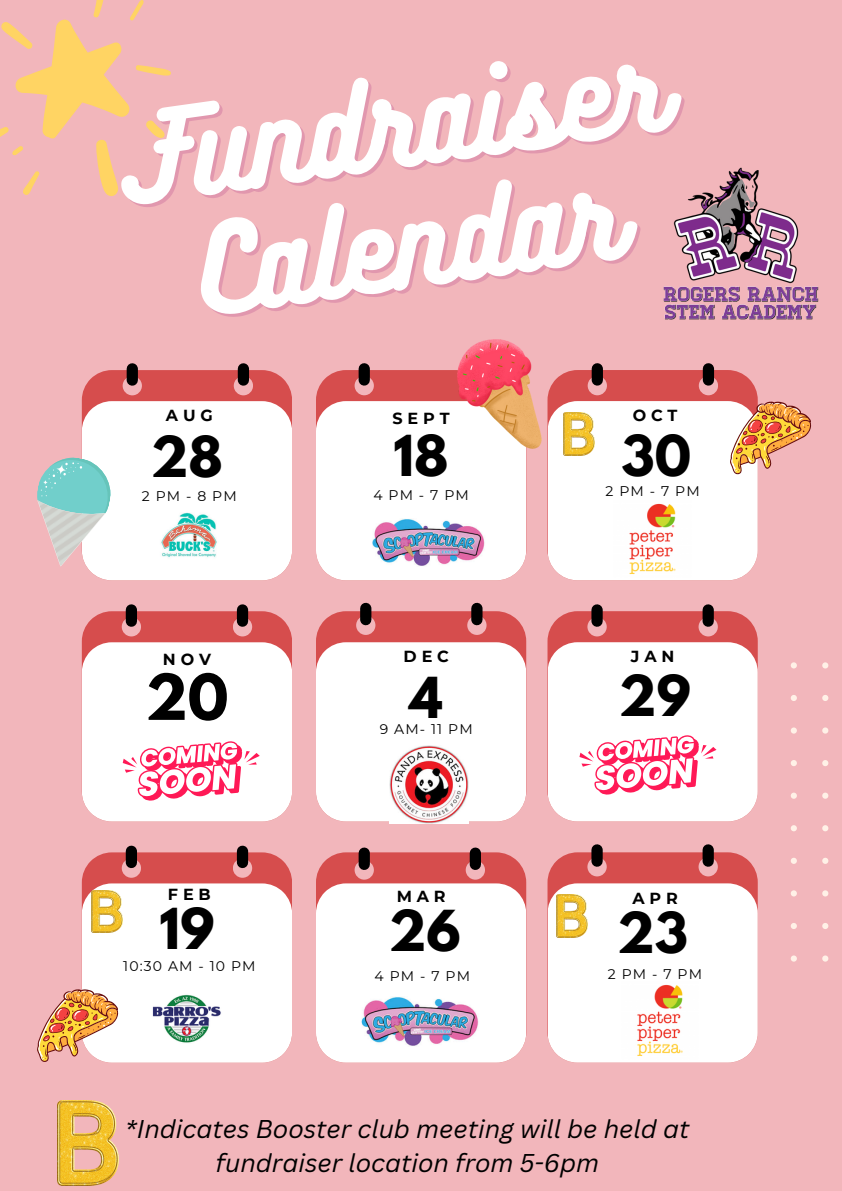
<style>
.page{position:relative;width:842px;height:1191px;background:#fff}
.page>*{position:absolute;margin:0;border:0;box-sizing:border-box;transform-origin:0 0}
.t1{font:110px "Bukhari Script";color:#fff}
.t2{font:700 56px "League Spartan";color:#000}
.t3{font:700 50px "League Spartan";color:#000}
.t4{font:italic 25px/34.5px "Canva Sans";color:#000;text-align:center}
.t5{font:700 16px "Montserrat";letter-spacing:.3em;color:#000}
.t6{font:14px "Montserrat";letter-spacing:.08em;color:#000}
</style>
<div class="page">
<div style="left:0;top:0;width:842px;height:1190px;background:#f2b6bb"></div>
<svg style="left:82px;top:370px;width:210px;height:31px;background:#d75454"></svg>
<svg style="left:123px;top:376px;width:19px;height:19px"></svg>
<svg style="left:234px;top:376px;width:19px;height:19px"></svg>
<div style="left:127px;top:369px;width:11px;height:11px;background:#000"></div>
<div style="left:238px;top:369px;width:11px;height:11px;background:#000"></div>
<div style="left:316px;top:370px;width:141px;height:31px;background:#d64d4d"></div>
<div style="left:316px;top:401px;width:210px;height:179px;background:#fff"></div>
<svg style="left:547px;top:370px;width:211px;height:31px;background:#d75455"></svg>
<svg style="left:82px;top:611px;width:210px;height:31px;background:#d75455"></svg>
<svg style="left:316px;top:611px;width:210px;height:31px;background:#d75455"></svg>
<div style="left:316px;top:642px;width:210px;height:179px;background:#fff"></div>
<svg style="left:547px;top:611px;width:211px;height:184px;background:#d85858"></svg>
<svg style="left:82px;top:852px;width:210px;height:31px;background:#d85556"></svg>
<svg style="left:316px;top:852px;width:210px;height:31px;background:#d75555"></svg>
<div style="left:316px;top:883px;width:210px;height:179px;background:#fff"></div>
<svg style="left:547px;top:852px;width:211px;height:184px;background:#d85859"></svg>
<div style="left:547px;top:883px;width:210px;height:179px;background:#fff"></div>
<svg style="left:355px;top:376px;width:19px;height:19px"></svg>
<div style="left:359px;top:369px;width:11px;height:11px;background:#000"></div>
<svg style="left:588px;top:376px;width:19px;height:19px"></svg>
<svg style="left:699px;top:376px;width:19px;height:19px"></svg>
<div style="left:592px;top:369px;width:11px;height:11px;background:#000"></div>
<div style="left:703px;top:369px;width:11px;height:11px;background:#000"></div>
<svg style="left:122px;top:617px;width:19px;height:19px"></svg>
<svg style="left:233px;top:617px;width:19px;height:19px"></svg>
<div style="left:126px;top:610px;width:11px;height:11px;background:#000"></div>
<div style="left:237px;top:610px;width:11px;height:11px;background:#000"></div>
<svg style="left:356px;top:615px;width:19px;height:20px"></svg>
<svg style="left:467px;top:615px;width:20px;height:20px"></svg>
<div style="left:360px;top:608px;width:11px;height:11px;background:#000"></div>
<div style="left:471px;top:608px;width:11px;height:11px;background:#000"></div>
<svg style="left:587px;top:617px;width:20px;height:19px"></svg>
<svg style="left:698px;top:617px;width:20px;height:19px"></svg>
<div style="left:591px;top:610px;width:12px;height:11px;background:#000"></div>
<div style="left:703px;top:610px;width:11px;height:11px;background:#000"></div>
<svg style="left:122px;top:858px;width:19px;height:19px"></svg>
<svg style="left:233px;top:858px;width:19px;height:19px"></svg>
<div style="left:126px;top:851px;width:11px;height:11px;background:#000"></div>
<div style="left:237px;top:851px;width:11px;height:11px;background:#000"></div>
<svg style="left:355px;top:860px;width:19px;height:19px"></svg>
<svg style="left:466px;top:860px;width:19px;height:19px"></svg>
<div style="left:359px;top:853px;width:11px;height:11px;background:#000"></div>
<div style="left:470px;top:853px;width:11px;height:11px;background:#000"></div>
<svg style="left:587px;top:857px;width:20px;height:19px"></svg>
<svg style="left:698px;top:857px;width:20px;height:19px"></svg>
<div style="left:591px;top:849px;width:12px;height:12px;background:#000"></div>
<div style="left:703px;top:849px;width:11px;height:12px;background:#000"></div>
<svg style="left:791px;top:662px;width:38px;height:299px"></svg>
<svg style="left:0;top:0;width:171px;height:196px"></svg>
<img style="left:663px;top:167px;width:156px;height:153px">
<img style="left:368px;top:518px;width:120px;height:48px">
<img style="left:621px;top:981px;width:77px;height:77px">
<img style="left:357px;top:996px;width:126px;height:50px">
<svg style="left:37px;top:401px;width:255px;height:179px;background:#ededed"></svg>
<svg style="left:547px;top:401px;width:265px;height:179px"></svg>
<img style="left:457px;top:339px;width:85px;height:109px">
<img style="left:57px;top:1100px;width:62px;height:84px">
<img style="left:564px;top:413px;width:31px;height:42px">
<img style="left:557px;top:894px;width:30px;height:43px">
<svg style="left:37px;top:883px;width:255px;height:179px;background:#f3e4dc"></svg>
<svg style="left:547px;top:642px;width:210px;height:179px;background:#feecf0"></svg>
<img style="left:390px;top:745px;width:79px;height:78px">
<svg style="left:82px;top:642px;width:210px;height:179px;background:#feedf1"></svg>
<p class="t1" style="left:109px;top:91px;width:550px;rotate:-8deg">Fundraiser</p>
<h3 class="t1" style="left:191px;top:201px;width:422px;rotate:-8deg">Calendar</h3>
<p class="t5" style="left:166px;top:405px;width:48px">AUG</p>
<p class="t5" style="left:393px;top:408px;width:58px">SEPT</p>
<p class="t5" style="left:633px;top:405px;width:46px">OCT</p>
<p class="t3" style="left:151px;top:432px;width:73px">28</p>
<p class="t3" style="left:394px;top:431px;width:56px">18</p>
<p class="t3" style="left:622px;top:431px;width:71px">30</p>
<h3 class="t6" style="left:142px;top:487px;width:96px">2PM-8PM</h3>
<p class="t6" style="left:373px;top:486px;width:97px">4PM-7PM</p>
<p class="t6" style="left:605px;top:482px;width:96px">2PM-7PM</p>
<h3 class="t5" style="left:163px;top:649px;width:49px">NOV</h3>
<p class="t5" style="left:404px;top:646px;width:47px">DEC</p>
<p class="t5" style="left:631px;top:646px;width:45px">JAN</p>
<h3 class="t2" style="left:146px;top:669px;width:84px">20</h3>
<p class="t5" style="left:168px;top:884px;width:44px">FEB</p>
<p class="t3" style="left:410px;top:673px;width:35px">4</p>
<p class="t3" style="left:619px;top:670px;width:74px">29</p>
<h3 class="t6" style="left:380px;top:720px;width:94px">9 AM- 11 PM</h3>
<p class="t5" style="left:397px;top:885px;width:50px">MAR</p>
<p class="t5" style="left:632px;top:888px;width:47px">APR</p>
<h3 class="t3" style="left:159px;top:904px;width:57px">19</h3>
<p class="t3" style="left:617px;top:907px;width:72px">23</p>
<p class="t3" style="left:389px;top:906px;width:74px">26</p>
<h3 class="t6" style="left:123px;top:956px;width:134px">10:30 AM - 10 PM</h3>
<p class="t6" style="left:374px;top:967px;width:97px">4PM-7PM</p>
<h3 class="t6" style="left:608px;top:965px;width:96px">2PM-7PM</h3>
<p class="t4" style="left:125px;top:1110px;width:566px">*Indicates Booster club meeting will be held at fundraiser location from 5-6pm</p>
</div>
